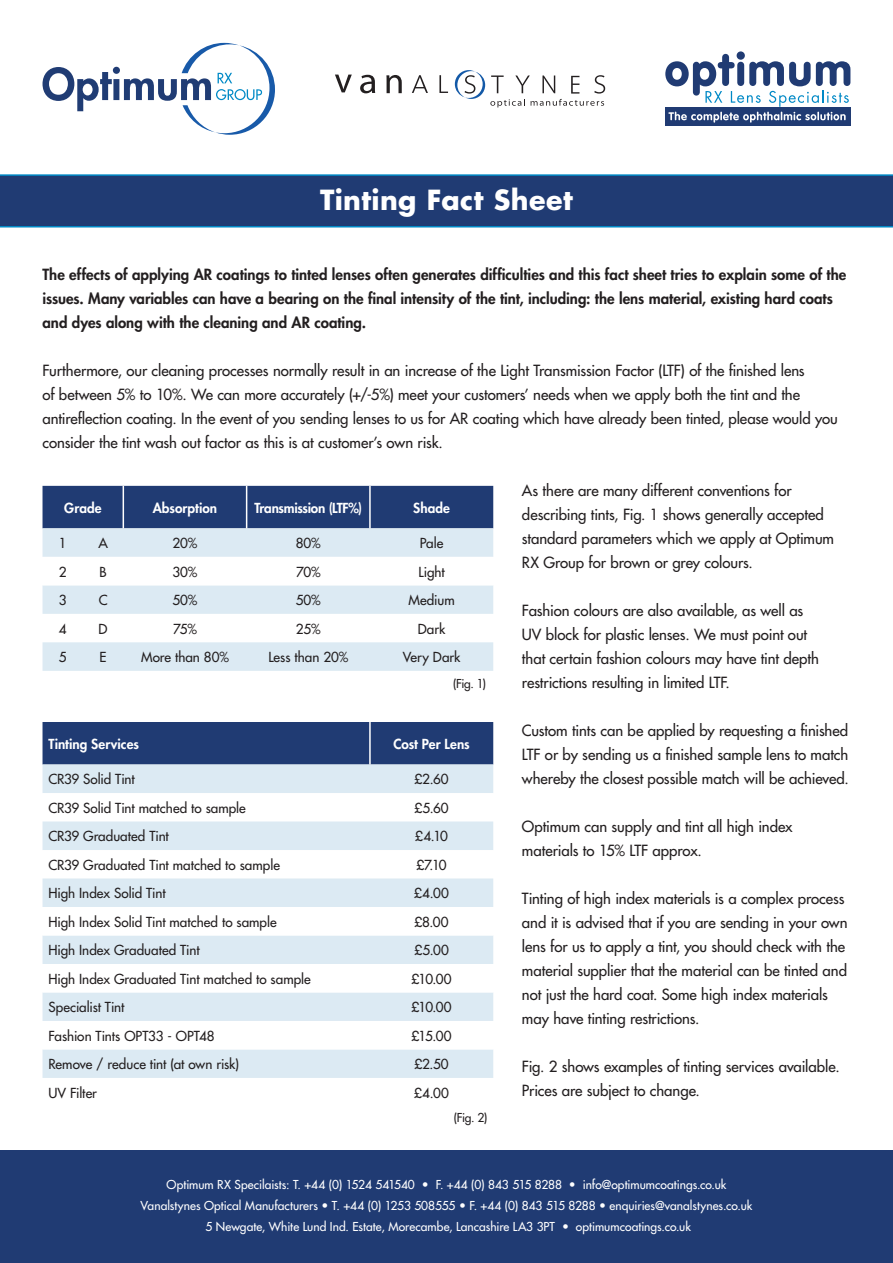
<style>
.page{position:relative;width:893px;height:1263px;background:#fff}
.page>*{position:absolute;margin:0;border:0;box-sizing:border-box;transform-origin:0 0}
.t1{font:700 27px "Futura Std";letter-spacing:.015em;color:#fff}
.t2{font:500 15px/24px "Futura Std";letter-spacing:-.005em;color:#231f20}
.t3{font:800 15px/24px "Futura Std";color:#231f20}
.t4{font:500 13.5px "Futura Std";color:#231f20}
.t5{font:800 13.5px "Futura Std";color:#fff}
.t6{font:800 13.5px "Futura Std";letter-spacing:-.025em;color:#fff}
.t7{font:500 12px/21px "Futura Std";color:#fff;text-align:center}
.t8{font:500 12px "Futura Std";letter-spacing:-.03em;color:#231f20}
</style>
<div class="page">
<div style="left:0;top:174px;width:893px;height:53px;background:#203b73"></div>
<div style="left:43px;top:486px;width:450px;height:42px;background:#203b73"></div>
<svg style="left:43px;top:528px;width:450px;height:143px;fill:#dceaf3"></svg>
<svg style="left:43px;top:557px;width:450px;height:28px"></svg>
<hr style="left:123px;top:486px;width:1px;height:42px;background:#fff">
<hr style="left:246px;top:486px;width:1px;height:42px;background:#fff">
<hr style="left:369px;top:486px;width:2px;height:42px;background:#fff">
<div style="left:43px;top:722px;width:450px;height:42px;background:#203b73"></div>
<svg style="left:43px;top:764px;width:450px;height:314px;fill:#dceaf3"></svg>
<svg style="left:43px;top:907px;width:450px;height:142px"></svg>
<hr style="left:369px;top:722px;width:2px;height:42px;background:#fff">
<svg style="left:43px;top:43px;width:232px;height:92px"></svg>
<div style="left:665px;top:108px;width:185px;height:18px;background:#203b73"></div>
<svg style="left:665px;top:51px;width:185px;height:72px"></svg>
<svg style="left:335px;top:75px;width:17px;height:17px"></svg>
<svg style="left:360px;top:75px;width:15px;height:18px"></svg>
<svg style="left:386px;top:75px;width:16px;height:18px"></svg>
<svg style="left:412px;top:75px;width:16px;height:18px"></svg>
<svg style="left:439px;top:75px;width:9px;height:18px"></svg>
<svg style="left:455px;top:70px;width:150px;height:37px"></svg>
<div style="left:0;top:1151px;width:893px;height:112px;background:#203b73"></div>
<h1 class="t1" style="left:320px;top:182px;width:254px">Tinting Fact Sheet</h1>
<p class="t3" style="left:43px;top:263px;width:805px">The effects of applying AR coatings to tinted lenses often generates difficulties and this fact sheet tries to explain some of the issues. Many variables can have a bearing on the final intensity of the tint, including: the lens material, existing hard coats and dyes along with the cleaning and AR coating.</p>
<p class="t2" style="left:43px;top:359px;width:797px">Furthermore, our cleaning processes normally result in an increase of the Light Transmission Factor (LTF) of the finished lens<br>of between 5% to 10%. We can more accurately (+/-5%) meet your customers’ needs when we apply both the tint and the antireflection coating. In the event of you sending lenses to us for AR coating which have already been tinted, please would you consider the tint wash out factor as this is at customer’s own risk.</p>
<p class="t2" style="left:522px;top:479px;width:314px">As there are many different conventions for describing tints, Fig. 1 shows generally accepted standard parameters which we apply at Optimum RX Group for brown or grey colours.</p>
<p class="t2" style="left:522px;top:599px;width:298px">Fashion colours are also available, as well as UV block for plastic lenses. We must point out that certain fashion colours may have tint depth restrictions resulting in limited LTF.</p>
<p class="t2" style="left:522px;top:719px;width:328px;text-align:justify">Custom tints can be applied by requesting a finished LTF or by sending us a finished sample lens to match whereby the closest possible match will be achieved.</p>
<p class="t2" style="left:522px;top:815px;width:272px">Optimum can supply and tint all high index materials to 15% LTF approx.</p>
<p class="t2" style="left:522px;top:887px;width:327px">Tinting of high index materials is a complex process and it is advised that if you are sending in your own lens for us to apply a tint, you should check with the material supplier that the material can be tinted and not just the hard coat. Some high index materials may have tinting restrictions.</p>
<p class="t2" style="left:522px;top:1055px;width:319px">Fig. 2 shows examples of tinting services available.<br>Prices are subject to change.</p>
<p class="t5" style="left:64px;top:499px;width:39px">Grade</p>
<p class="t5" style="left:153px;top:499px;width:66px">Absorption</p>
<p class="t6" style="left:254px;top:499px;width:109px">Transmission (LTF%)</p>
<p class="t5" style="left:413px;top:499px;width:38px">Shade</p>
<p class="t4" style="left:59px;top:535px;width:9px">1</p>
<p class="t4" style="left:98px;top:535px;width:11px">A</p>
<p class="t4" style="left:173px;top:535px;width:26px">20%</p>
<p class="t4" style="left:296px;top:535px;width:27px">80%</p>
<p class="t4" style="left:420px;top:535px;width:25px">Pale</p>
<p class="t4" style="left:59px;top:563px;width:9px">2</p>
<p class="t4" style="left:100px;top:563px;width:9px">B</p>
<p class="t4" style="left:172px;top:563px;width:27px">30%</p>
<p class="t4" style="left:296px;top:563px;width:26px">70%</p>
<p class="t4" style="left:419px;top:563px;width:28px">Light</p>
<p class="t4" style="left:59px;top:592px;width:9px">3</p>
<p class="t4" style="left:99px;top:592px;width:10px">C</p>
<p class="t4" style="left:172px;top:592px;width:27px">50%</p>
<p class="t4" style="left:296px;top:592px;width:27px">50%</p>
<p class="t4" style="left:409px;top:592px;width:48px">Medium</p>
<p class="t4" style="left:59px;top:620px;width:9px">4</p>
<p class="t4" style="left:99px;top:620px;width:10px">D</p>
<p class="t4" style="left:173px;top:620px;width:26px">75%</p>
<p class="t4" style="left:296px;top:620px;width:26px">25%</p>
<p class="t4" style="left:418px;top:620px;width:29px">Dark</p>
<p class="t4" style="left:59px;top:649px;width:9px">5</p>
<p class="t4" style="left:100px;top:649px;width:9px">E</p>
<p class="t4" style="left:141px;top:649px;width:89px">More than 80%</p>
<p class="t4" style="left:268px;top:649px;width:81px">Less than 20%</p>
<p class="t4" style="left:403px;top:649px;width:59px">Very Dark</p>
<p class="t8" style="left:453px;top:676px;width:34px">(Fig. 1)</p>
<p class="t5" style="left:49px;top:735px;width:92px">Tinting Services</p>
<p class="t5" style="left:393px;top:735px;width:78px">Cost Per Lens</p>
<p class="t4" style="left:49px;top:771px;width:88px">CR39 Solid Tint</p>
<p class="t4" style="left:415px;top:771px;width:36px">£2.60</p>
<p class="t4" style="left:49px;top:799px;width:199px">CR39 Solid Tint matched to sample</p>
<p class="t4" style="left:414px;top:799px;width:36px">£5.60</p>
<p class="t4" style="left:49px;top:828px;width:122px">CR39 Graduated Tint</p>
<p class="t4" style="left:415px;top:828px;width:34px">£4.10</p>
<p class="t4" style="left:49px;top:856px;width:233px">CR39 Graduated Tint matched to sample</p>
<p class="t4" style="left:416px;top:856px;width:32px">£7.10</p>
<p class="t4" style="left:49px;top:885px;width:119px">High Index Solid Tint</p>
<p class="t4" style="left:414px;top:885px;width:36px">£4.00</p>
<p class="t4" style="left:49px;top:913px;width:230px">High Index Solid Tint matched to sample</p>
<p class="t4" style="left:414px;top:913px;width:36px">£8.00</p>
<p class="t4" style="left:49px;top:942px;width:153px">High Index Graduated Tint</p>
<p class="t4" style="left:414px;top:942px;width:36px">£5.00</p>
<p class="t4" style="left:49px;top:970px;width:264px">High Index Graduated Tint matched to sample</p>
<p class="t4" style="left:411px;top:970px;width:42px">£10.00</p>
<p class="t4" style="left:49px;top:999px;width:77px">Specialist Tint</p>
<p class="t4" style="left:411px;top:999px;width:42px">£10.00</p>
<p class="t4" style="left:49px;top:1027px;width:168px">Fashion Tints OPT33 - OPT48</p>
<p class="t4" style="left:412px;top:1027px;width:41px">£15.00</p>
<p class="t4" style="left:49px;top:1056px;width:192px">Remove / reduce tint (at own risk)</p>
<p class="t4" style="left:414px;top:1056px;width:36px">£2.50</p>
<p class="t4" style="left:49px;top:1084px;width:50px">UV Filter</p>
<p class="t4" style="left:414px;top:1084px;width:36px">£4.00</p>
<p class="t8" style="left:454px;top:1110px;width:35px">(Fig. 2)</p>
<p class="t7" style="left:141px;top:1174px;width:613px">Optimum RX Specilaists: T. +44 (0) 1524 541540 • F. +44 (0) 843 515 8288 • info@optimumcoatings.co.uk<br>Vanalstynes Optical Manufacturers • T. +44 (0) 1253 508555 • F. +44 (0) 843 515 8288 • enquiries@vanalstynes.co.uk<br>5 Newgate, White Lund Ind. Estate, Morecambe, Lancashire LA3 3PT • optimumcoatings.co.uk</p>
</div>
